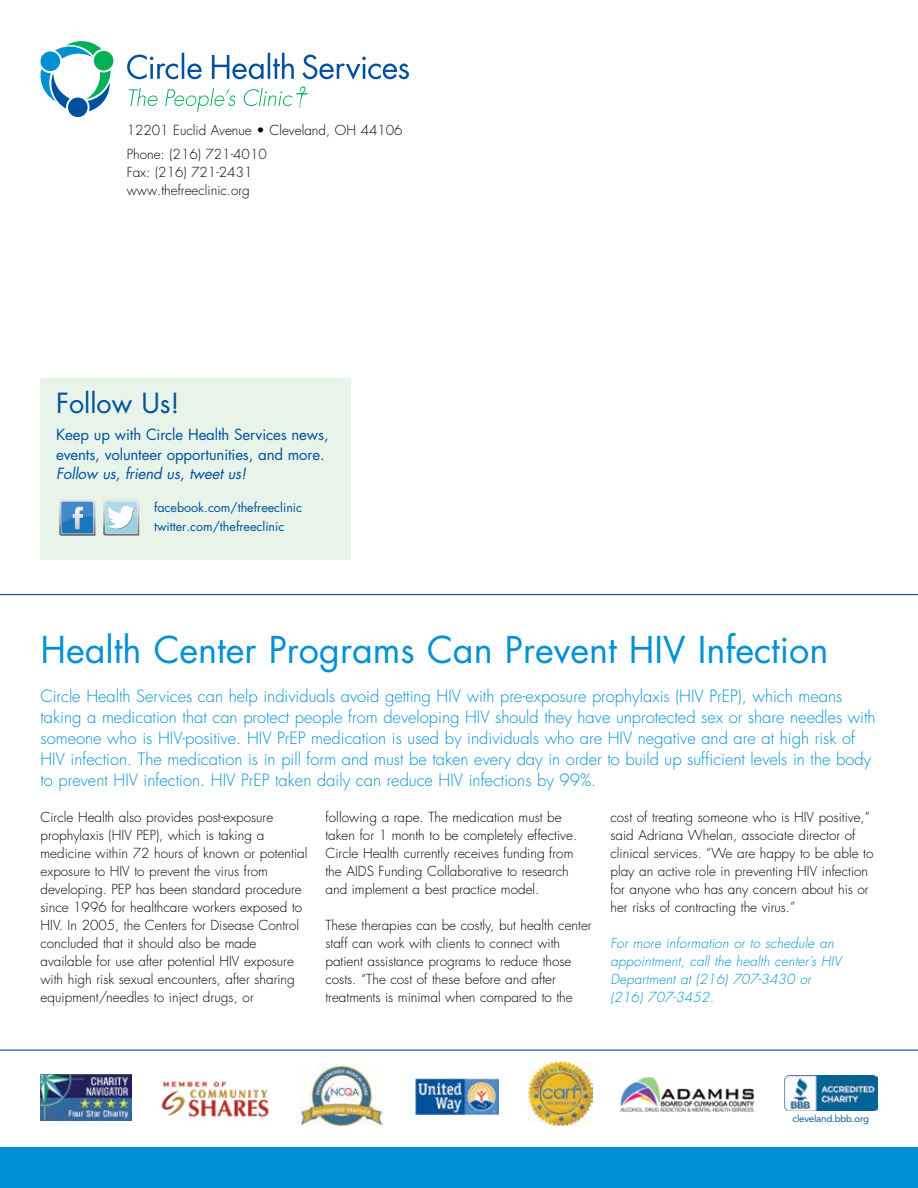
<style>
.page{position:relative;width:918px;height:1188px;background:#fff}
.page>*{position:absolute;margin:0;border:0;box-sizing:border-box;transform-origin:0 0}
.t1{font:36px "Futura";color:#0091d5}
.t2{font:27px "Futura";color:#00519d}
.t3{font:300 16.5px/21px "Futura";color:#0091d5}
.t4{font:15px/19.5px "Futura";letter-spacing:-.01em;color:#00519d}
.t5{font:italic 15px "Futura";letter-spacing:-.01em;color:#00519d}
.t6{font:300 13.5px/18px "Futura";color:#000}
.t7{font:italic 300 13.5px/18px "Futura";letter-spacing:.01em;color:#0091d5}
.t8{font:12.45px/19px "Futura";color:#00519d}
.t9{font:9.75px "Avenir";letter-spacing:-.02em;color:#006496}
</style>
<div class="page">
<svg style="left:40px;top:41px;width:74px;height:77px"></svg>
<svg style="left:127px;top:53px;width:282px;height:27px"></svg>
<svg style="left:129px;top:86px;width:179px;height:26px"></svg>
<div style="left:0;top:1148px;width:918px;height:40px;background:#0091d5"></div>
<hr style="left:0;top:594px;width:918px;height:1px;background:#00519d">
<hr style="left:0;top:1050px;width:918px;height:1px;background:#00519d">
<div style="left:40px;top:378px;width:311px;height:181px;background:#e8f4e9"></div>
<svg style="left:103px;top:500px;width:36px;height:36px"></svg>
<svg style="left:59px;top:500px;width:36px;height:36px"></svg>
<img style="left:161px;top:1081px;width:108px;height:37px">
<img style="left:529px;top:1062px;width:64px;height:64px">
<img style="left:300px;top:1065px;width:83px;height:61px">
<img style="left:41px;top:1075px;width:91px;height:45px">
<img style="left:416px;top:1079px;width:82px;height:35px">
<img style="left:620px;top:1077px;width:134px;height:36px">
<img style="left:784px;top:1075px;width:94px;height:36px">
<p class="t6" style="left:127px;top:119px;width:277px;line-height:24px">12201 Euclid Avenue • Cleveland, OH 44106<br>Phone: (216) 721-4010</p>
<p class="t6" style="left:127px;top:164px;width:127px">Fax: (216) 721-2431 www.thefreeclinic.org</p>
<h2 class="t2" style="left:56px;top:385px;width:125px">Follow Us!</h2>
<p class="t4" style="left:56px;top:425px;width:274px">Keep up with Circle Health Services news, events, volunteer opportunities, and more.</p>
<p class="t5" style="left:56px;top:464px;width:192px">Follow us, friend us, tweet us!</p>
<p class="t8" style="left:154px;top:498px;width:150px">facebook.com/thefreeclinic twitter.com/thefreeclinic</p>
<h1 class="t1" style="left:40px;top:625px;width:790px">Health Center Programs Can Prevent HIV Infection</h1>
<p class="t3" style="left:40px;top:685px;width:837px">Circle Health Services can help individuals avoid getting HIV with pre-exposure prophylaxis (HIV PrEP), which means taking a medication that can protect people from developing HIV should they have unprotected sex or share needles with someone who is HIV-positive. HIV PrEP medication is used by individuals who are HIV negative and are at high risk of HIV infection. The medication is in pill form and must be taken every day in order to build up sufficient levels in the body to prevent HIV infection. HIV PrEP taken daily can reduce HIV infections by 99%.</p>
<p class="t6" style="left:40px;top:808px;width:268px">Circle Health also provides post-exposure prophylaxis (HIV PEP), which is taking a medicine within 72 hours of known or potential exposure to HIV to prevent the virus from developing. PEP has been standard procedure since 1996 for healthcare workers exposed to HIV. In 2005, the Centers for Disease Control concluded that it should also be made available for use after potential HIV exposure with high risk sexual encounters, after sharing equipment/needles to inject drugs, or</p>
<p class="t6" style="left:325px;top:808px;width:253px">following a rape. The medication must be taken for 1 month to be completely effective.<br>Circle Health currently receives funding from the AIDS Funding Collaborative to research and implement a best practice model.</p>
<p class="t6" style="left:610px;top:808px;width:264px">cost of treating someone who is HIV positive,” said Adriana Whelan, associate director of clinical services. “We are happy to be able to play an active role in preventing HIV infection for anyone who has any concern about his or her risks of contracting the virus.”</p>
<p class="t7" style="left:610px;top:934px;width:232px">For more information or to schedule an appointment, call the health center’s HIV<br>Department at (216) 707-3430 or (216) 707-3452.</p>
<p class="t6" style="left:325px;top:916px;width:268px">These therapies can be costly, but health center staff can work with clients to connect with patient assistance programs to reduce those costs. “The cost of these before and after treatments is minimal when compared to the</p>
<p class="t9" style="left:793px;top:1113px;width:78px">cleveland.bbb.org</p>
</div>
